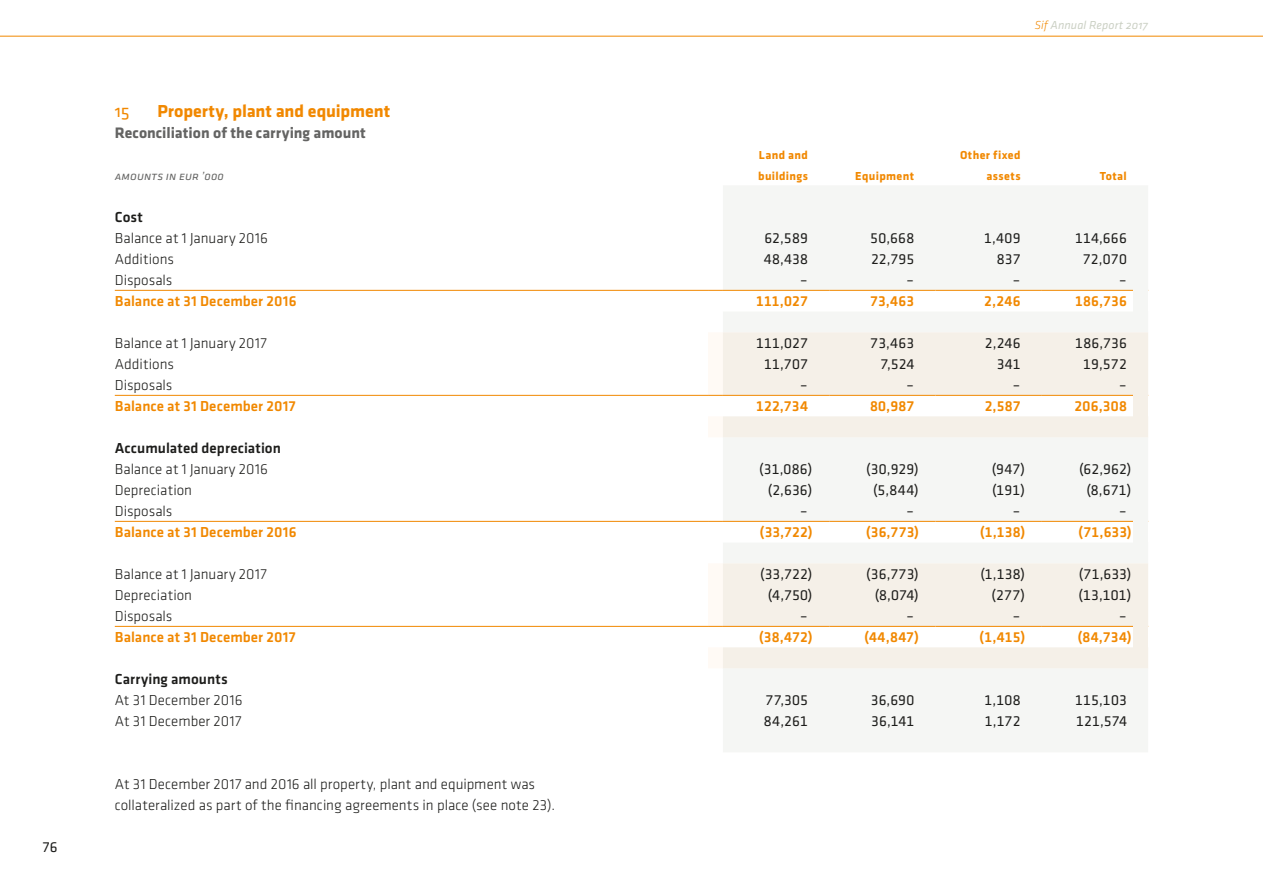
<style>
.page{position:relative;width:1263px;height:893px;background:#fff}
.page>*{position:absolute;margin:0;border:0;box-sizing:border-box;transform-origin:0 0}
.t1{font:700 18px "Klavika";letter-spacing:-.005em;color:#f18800}
.t2{font:18px "Klavika";color:#f18800}
.t3{font:700 15.75px "Klavika";color:#646463}
.t4{font:300 15px/21px "Klavika";color:#1d1d1b}
.t5{font:15px "Klavika";letter-spacing:.005em;color:#1d1d1b}
.t6{font:500 15px "Klavika";letter-spacing:.005em;color:#f18800}
.t7{font:500 15px "Klavika";letter-spacing:.005em;color:#1d1d1b}
.t8{font:15px "Klavika";letter-spacing:.005em;color:#1d1d1b;scale:1.45 1}
.t9{font:700 12px/21px "Klavika";letter-spacing:.03em;color:#f18800}
.t10{font:italic 12px "Klavika";letter-spacing:.01em;color:#cbd0c4}
.t11{font:italic 12px "Klavika";letter-spacing:.01em;color:#646463}
.s1{font-weight:300;color:#f18800}
</style>
<div class="page">
<hr style="left:0;top:36px;width:1263px;height:1px;background:#f18800">
<div style="left:723px;top:186px;width:425px;height:566px;background:#f5f6f4"></div>
<svg style="left:115px;top:291px;width:1033px;height:335px"></svg>
<svg style="left:723px;top:332px;width:425px;height:336px;fill:#f5f3ee"></svg>
<svg style="left:708px;top:290px;width:15px;height:1px"></svg>
<hr style="left:723px;top:290px;width:106px;height:1px;background:#f18800">
<hr style="left:829px;top:290px;width:106px;height:1px;background:#f18800">
<hr style="left:935px;top:290px;width:107px;height:1px;background:#f18800">
<hr style="left:1042px;top:290px;width:106px;height:1px;background:#f18800">
<hr style="left:723px;top:521px;width:106px;height:1px;background:#f18800">
<hr style="left:829px;top:521px;width:106px;height:1px;background:#f18800">
<hr style="left:935px;top:521px;width:107px;height:1px;background:#f18800">
<hr style="left:1042px;top:521px;width:106px;height:1px;background:#f18800">
<hr style="left:723px;top:395px;width:106px;height:1px;background:#f18800">
<hr style="left:829px;top:395px;width:106px;height:1px;background:#f18800">
<hr style="left:935px;top:395px;width:107px;height:1px;background:#f18800">
<hr style="left:1042px;top:395px;width:106px;height:1px;background:#f18800">
<svg style="left:708px;top:332px;width:15px;height:336px"></svg>
<hr style="left:723px;top:626px;width:106px;height:1px;background:#f18800">
<hr style="left:829px;top:626px;width:106px;height:1px;background:#f18800">
<hr style="left:935px;top:626px;width:107px;height:1px;background:#f18800">
<hr style="left:1042px;top:626px;width:106px;height:1px;background:#f18800">
<hr style="left:115px;top:290px;width:593px;height:1px;background:#f18800">
<hr style="left:115px;top:395px;width:593px;height:1px;background:#f18800">
<hr style="left:115px;top:521px;width:593px;height:1px;background:#f18800">
<hr style="left:115px;top:626px;width:593px;height:1px;background:#f18800">
<div style="left:1133px;top:268px;width:15px;height:47px;background:#f5f6f4"></div>
<div style="left:1133px;top:373px;width:15px;height:47px;background:#f5f0e8"></div>
<div style="left:1133px;top:499px;width:15px;height:47px;background:#f5f6f4"></div>
<div style="left:1133px;top:604px;width:15px;height:47px;background:#f5f0e8"></div>
<p class="t5" style="left:43px;top:837px;width:16px">76</p>
<p class="t2" style="left:115px;top:99px;width:16px">15</p>
<p class="t1" style="left:157px;top:98px;width:234px">Property, plant and equipment</p>
<p class="t3" style="left:115px;top:121px;width:253px">Reconciliation of the carrying amount</p>
<p class="t11" style="left:115px;top:168px;width:111px">Amounts in EUR ’000</p>
<p class="t9" style="left:758px;top:144px;width:51px">Land and buildings</p>
<p class="t10" style="left:1035px;top:18px;width:115px"><span class="s1">Sif</span> Annual Report 2017</p>
<p class="t9" style="left:855px;top:165px;width:60px">Equipment</p>
<p class="t9" style="left:960px;top:144px;width:62px;text-align:right">Other fixed assets</p>
<p class="t9" style="left:1100px;top:165px;width:29px">Total</p>
<p class="t7" style="left:115px;top:207px;width:30px">Cost</p>
<p class="t4" style="left:115px;top:227px;width:155px">Balance at 1 January 2016</p>
<p class="t5" style="left:764px;top:228px;width:45px">62,589</p>
<p class="t5" style="left:870px;top:228px;width:45px">50,668</p>
<p class="t5" style="left:984px;top:228px;width:38px">1,409</p>
<p class="t5" style="left:1075px;top:228px;width:53px">114,666</p>
<p class="t4" style="left:115px;top:248px;width:61px">Additions</p>
<p class="t5" style="left:764px;top:249px;width:46px">48,438</p>
<p class="t5" style="left:871px;top:249px;width:45px">22,795</p>
<p class="t5" style="left:997px;top:249px;width:25px">837</p>
<p class="t5" style="left:1083px;top:249px;width:46px">72,070</p>
<p class="t4" style="left:115px;top:269px;width:59px">Disposals</p>
<p class="t8" style="left:800px;top:270px;width:7px">-</p>
<p class="t8" style="left:906px;top:270px;width:7px">-</p>
<p class="t8" style="left:1012px;top:270px;width:7px">-</p>
<p class="t8" style="left:1119px;top:270px;width:7px">-</p>
<p class="t6" style="left:115px;top:291px;width:183px">Balance at 31 December 2016</p>
<p class="t6" style="left:756px;top:291px;width:53px">111,027</p>
<p class="t6" style="left:870px;top:291px;width:46px">73,463</p>
<p class="t6" style="left:984px;top:291px;width:38px">2,246</p>
<p class="t6" style="left:1075px;top:291px;width:53px">186,736</p>
<p class="t4" style="left:115px;top:332px;width:154px">Balance at 1 January 2017</p>
<p class="t5" style="left:756px;top:333px;width:53px">111,027</p>
<p class="t5" style="left:870px;top:333px;width:45px">73,463</p>
<p class="t5" style="left:985px;top:333px;width:37px">2,246</p>
<p class="t5" style="left:1075px;top:333px;width:53px">186,736</p>
<p class="t4" style="left:115px;top:353px;width:61px">Additions</p>
<p class="t5" style="left:764px;top:354px;width:45px">11,707</p>
<p class="t5" style="left:880px;top:354px;width:35px">7,524</p>
<p class="t5" style="left:997px;top:354px;width:25px">341</p>
<p class="t5" style="left:1083px;top:354px;width:45px">19,572</p>
<p class="t4" style="left:115px;top:374px;width:59px">Disposals</p>
<p class="t8" style="left:800px;top:375px;width:7px">-</p>
<p class="t8" style="left:906px;top:375px;width:7px">-</p>
<p class="t8" style="left:1012px;top:375px;width:7px">-</p>
<p class="t8" style="left:1119px;top:375px;width:7px">-</p>
<p class="t6" style="left:115px;top:396px;width:182px">Balance at 31 December 2017</p>
<p class="t6" style="left:756px;top:396px;width:53px">122,734</p>
<p class="t6" style="left:870px;top:396px;width:46px">80,987</p>
<p class="t6" style="left:985px;top:396px;width:37px">2,587</p>
<p class="t6" style="left:1074px;top:396px;width:54px">206,308</p>
<p class="t7" style="left:115px;top:438px;width:168px">Accumulated depreciation</p>
<p class="t4" style="left:115px;top:458px;width:155px">Balance at 1 January 2016</p>
<p class="t5" style="left:759px;top:459px;width:55px">(31,086)</p>
<p class="t5" style="left:866px;top:459px;width:54px">(30,929)</p>
<p class="t5" style="left:992px;top:459px;width:35px">(947)</p>
<p class="t5" style="left:1079px;top:459px;width:54px">(62,962)</p>
<p class="t4" style="left:115px;top:479px;width:79px">Depreciation</p>
<p class="t5" style="left:768px;top:480px;width:46px">(2,636)</p>
<p class="t5" style="left:873px;top:480px;width:47px">(5,844)</p>
<p class="t5" style="left:992px;top:480px;width:35px">(191)</p>
<p class="t5" style="left:1086px;top:480px;width:47px">(8,671)</p>
<p class="t4" style="left:115px;top:500px;width:59px">Disposals</p>
<p class="t8" style="left:800px;top:501px;width:7px">-</p>
<p class="t8" style="left:906px;top:501px;width:7px">-</p>
<p class="t8" style="left:1012px;top:501px;width:7px">-</p>
<p class="t8" style="left:1119px;top:501px;width:7px">-</p>
<p class="t6" style="left:115px;top:522px;width:183px">Balance at 31 December 2016</p>
<p class="t6" style="left:759px;top:522px;width:55px">(33,722)</p>
<p class="t6" style="left:866px;top:522px;width:55px">(36,773)</p>
<p class="t6" style="left:980px;top:522px;width:47px">(1,138)</p>
<p class="t6" style="left:1078px;top:522px;width:55px">(71,633)</p>
<p class="t4" style="left:115px;top:563px;width:154px">Balance at 1 January 2017</p>
<p class="t5" style="left:760px;top:564px;width:54px">(33,722)</p>
<p class="t5" style="left:866px;top:564px;width:54px">(36,773)</p>
<p class="t5" style="left:980px;top:564px;width:46px">(1,138)</p>
<p class="t5" style="left:1079px;top:564px;width:54px">(71,633)</p>
<p class="t4" style="left:115px;top:584px;width:79px">Depreciation</p>
<p class="t5" style="left:768px;top:585px;width:46px">(4,750)</p>
<p class="t5" style="left:875px;top:585px;width:46px">(8,074)</p>
<p class="t5" style="left:991px;top:585px;width:35px">(277)</p>
<p class="t5" style="left:1078px;top:585px;width:54px">(13,101)</p>
<p class="t4" style="left:115px;top:605px;width:59px">Disposals</p>
<p class="t8" style="left:800px;top:606px;width:7px">-</p>
<p class="t8" style="left:906px;top:606px;width:7px">-</p>
<p class="t8" style="left:1012px;top:606px;width:7px">-</p>
<p class="t8" style="left:1119px;top:606px;width:7px">-</p>
<p class="t6" style="left:115px;top:627px;width:182px">Balance at 31 December 2017</p>
<p class="t6" style="left:759px;top:627px;width:56px">(38,472)</p>
<p class="t6" style="left:864px;top:627px;width:57px">(44,847)</p>
<p class="t6" style="left:979px;top:627px;width:48px">(1,415)</p>
<p class="t6" style="left:1077px;top:627px;width:56px">(84,734)</p>
<p class="t7" style="left:115px;top:669px;width:114px">Carrying amounts</p>
<p class="t4" style="left:115px;top:689px;width:129px">At 31 December 2016</p>
<p class="t5" style="left:766px;top:690px;width:44px">77,305</p>
<p class="t5" style="left:871px;top:690px;width:45px">36,690</p>
<p class="t5" style="left:985px;top:690px;width:37px">1,108</p>
<p class="t5" style="left:1075px;top:690px;width:53px">115,103</p>
<p class="t4" style="left:115px;top:710px;width:128px">At 31 December 2017</p>
<p class="t5" style="left:764px;top:711px;width:46px">84,261</p>
<p class="t5" style="left:871px;top:711px;width:45px">36,141</p>
<p class="t5" style="left:985px;top:711px;width:37px">1,172</p>
<p class="t5" style="left:1076px;top:711px;width:52px">121,574</p>
<p class="t4" style="left:115px;top:773px;width:442px">At 31 December 2017 and 2016 all property, plant and equipment was collateralized as part of the financing agreements in place (see note 23).</p>
</div>
